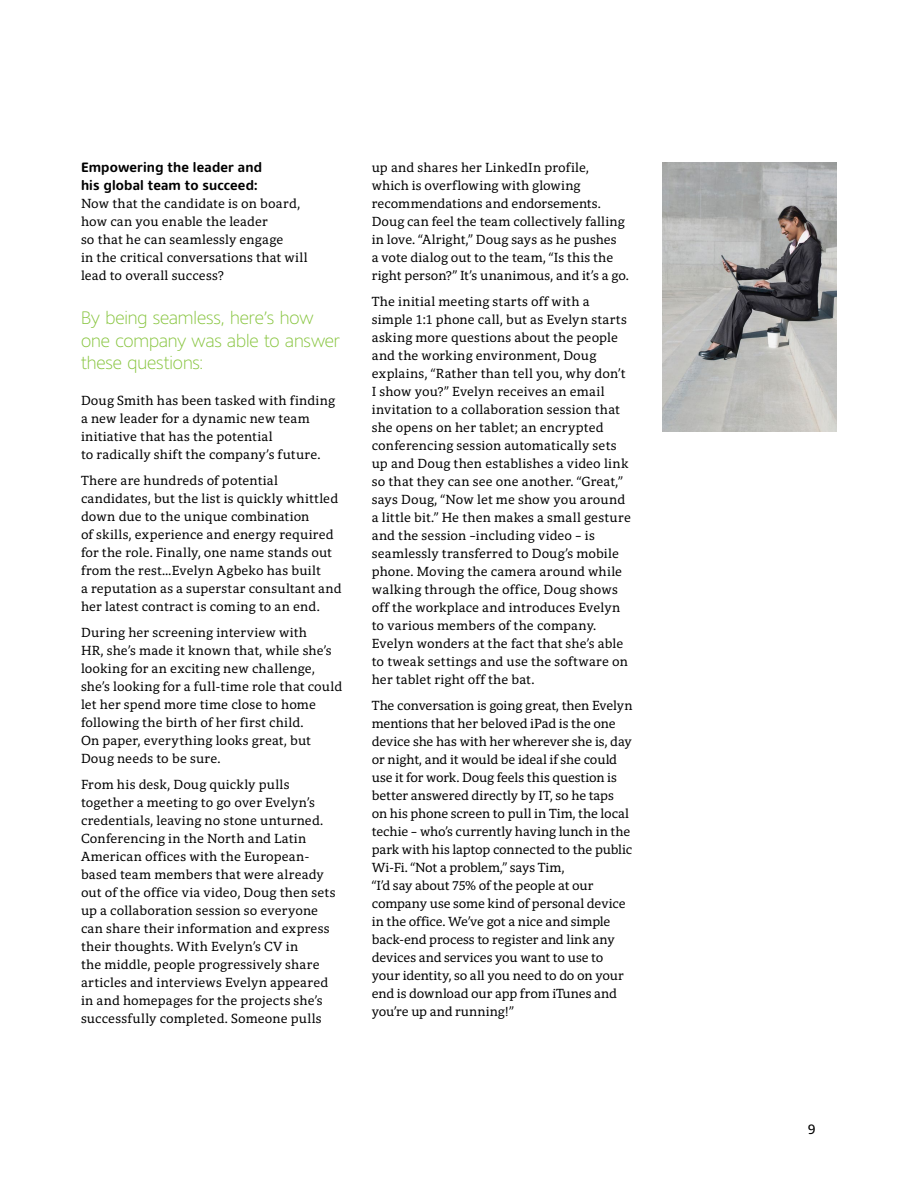
<style>
.page{position:relative;width:918px;height:1188px;background:#fff}
.page>*{position:absolute;margin:0;border:0;box-sizing:border-box;transform-origin:0 0}
.t1{font:300 18px/22.5px "Harmony Sans";letter-spacing:-.005em;color:#88c540}
.t2{font:13.5px/18px "Harmony Serif";letter-spacing:.01em;color:#000}
.t3{font:13.5px/18px "Harmony Serif";letter-spacing:-.01em;color:#000}
.t4{font:700 13.5px/18px "Harmony Sans";letter-spacing:.015em;color:#000}
.t5{font:13.5px "Harmony Sans";color:#000}
</style>
<div class="page">
<img style="left:663px;top:162px;width:174px;height:270px">
<p class="t4" style="left:81px;top:158px;width:183px">Empowering the leader and his global team to succeed:</p>
<p class="t2" style="left:81px;top:195px;width:228px">Now that the candidate is on board, how can you enable the leader<br>so that he can seamlessly engage<br>in the critical conversations that will lead to overall success?</p>
<h1 class="t1" style="left:81px;top:306px;width:261px">By being seamless, here’s how one company was able to answer these questions:</h1>
<p class="t2" style="left:81px;top:392px;width:256px">Doug Smith has been tasked with finding a new leader for a dynamic new team initiative that has the potential<br>to radically shift the company’s future.</p>
<p class="t2" style="left:81px;top:472px;width:262px">There are hundreds of potential candidates, but the list is quickly whittled down due to the unique combination<br>of skills, experience and energy required for the role. Finally, one name stands out from the rest…Evelyn Agbeko has built<br>a reputation as a superstar consultant and her latest contract is coming to an end.</p>
<p class="t2" style="left:81px;top:624px;width:263px">During her screening interview with<br>HR, she’s made it known that, while she’s looking for an exciting new challenge, she’s looking for a full-time role that could let her spend more time close to home following the birth of her first child.<br>On paper, everything looks great, but Doug needs to be sure.</p>
<p class="t2" style="left:81px;top:776px;width:256px">From his desk, Doug quickly pulls together a meeting to go over Evelyn’s credentials, leaving no stone unturned.<br>Conferencing in the North and Latin American offices with the European&shy;based team members that were already out of the office via video, Doug then sets up a collaboration session so everyone can share their information and express their thoughts. With Evelyn’s CV in<br>the middle, people progressively share articles and interviews Evelyn appeared in and homepages for the projects she’s successfully completed. Someone pulls</p>
<p class="t2" style="left:372px;top:158px;width:259px">up and shares her LinkedIn profile, which is overflowing with glowing recommendations and endorsements.<br>Doug can feel the team collectively falling in love. “Alright,” Doug says as he pushes<br>a vote dialog out to the team, “Is this the right person?” It’s unanimous, and it’s a go.</p>
<p class="t2" style="left:372px;top:292px;width:261px">The initial meeting starts off with a simple 1:1 phone call, but as Evelyn starts asking more questions about the people and the working environment, Doug explains, “Rather than tell you, why don’t I show you?” Evelyn receives an email invitation to a collaboration session that she opens on her tablet; an encrypted conferencing session automatically sets up and Doug then establishes a video link so that they can see one another. “Great,” says Doug, “Now let me show you around a little bit.” He then makes a small gesture and the session –including video – is seamlessly transferred to Doug’s mobile phone. Moving the camera around while walking through the office, Doug shows off the workplace and introduces Evelyn to various members of the company.<br>Evelyn wonders at the fact that she’s able to tweak settings and use the software on her tablet right off the bat.</p>
<p class="t3" style="left:372px;top:696px;width:262px">The conversation is going great, then Evelyn mentions that her beloved iPad is the one device she has with her wherever she is, day or night, and it would be ideal if she could use it for work. Doug feels this question is better answered directly by IT, so he taps on his phone screen to pull in Tim, the local techie – who’s currently having lunch in the park with his laptop connected to the public Wi-Fi. “Not a problem,” says Tim,<br>“I’d say about 75% of the people at our company use some kind of personal device in the office. We’ve got a nice and simple back-end process to register and link any devices and services you want to use to your identity, so all you need to do on your end is download our app from iTunes and you’re up and running!”</p>
<p class="t5" style="left:808px;top:1121px;width:9px">9</p>
</div>
